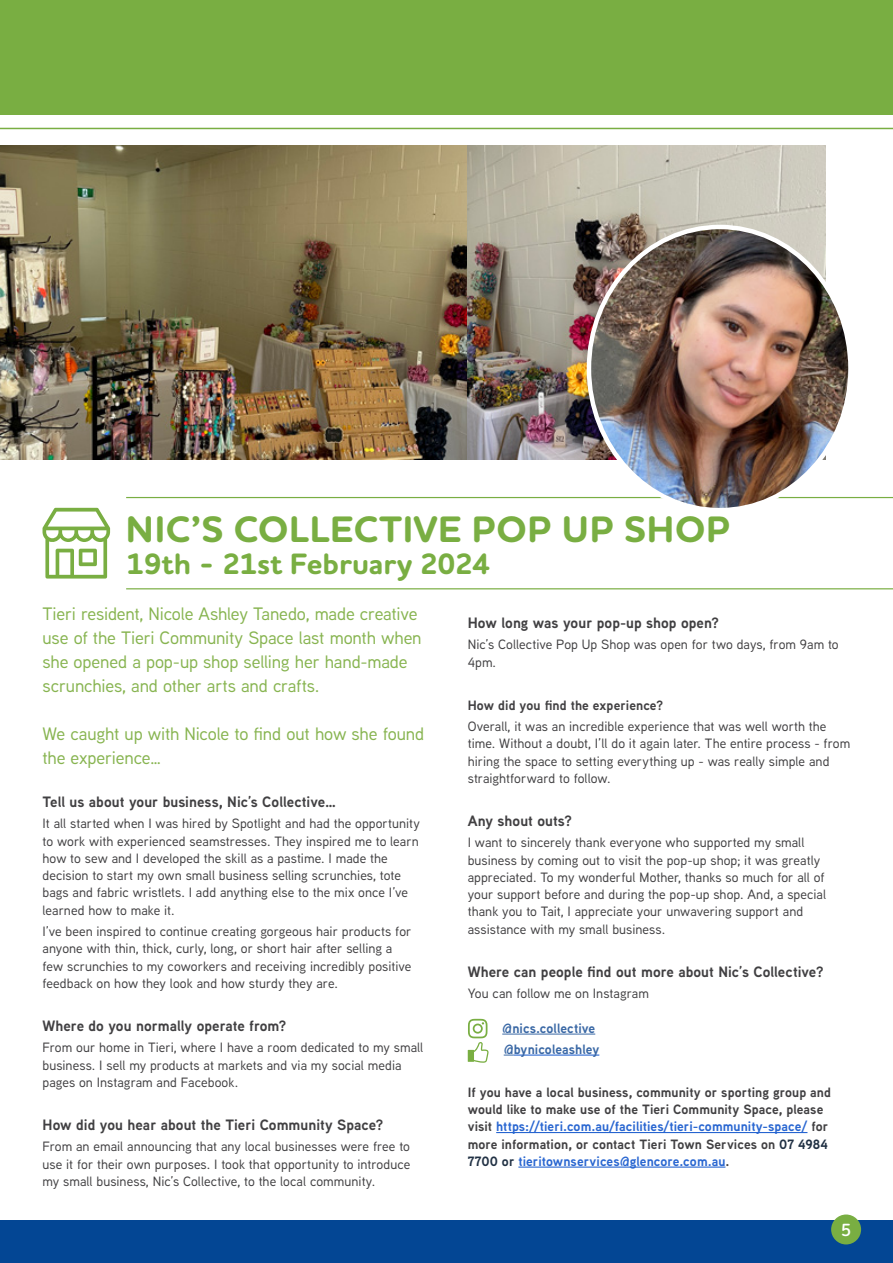
<style>
.page{position:relative;width:893px;height:1263px;background:#fff}
.page>*{position:absolute;margin:0;border:0;box-sizing:border-box;transform-origin:0 0}
.t1{font:700 37.5px "Houschka Rounded";letter-spacing:.015em;color:#79ae42}
.t2{font:700 30px "Houschka Rounded";color:#79ae42}
.t3{font:500 18px/24px "Aaux Next";letter-spacing:-.01em;color:#87b450}
.t4{font:600 18px "Houschka Rounded";color:#fff}
.t5{font:700 15px "Aaux Next";letter-spacing:.005em;color:#414042}
.t6{font:500 13.5px/17.2px "Aaux Next";letter-spacing:.005em;color:#414042}
.t7{font:700 13.5px/17.2px "Aaux Next";letter-spacing:.005em;color:#414042}
.t8{font:700 13.5px/21px "Aaux Next";letter-spacing:.005em;color:#3a68a5}
.s1{color:#2966d1}
.s2{color:#213144}
</style>
<div class="page">
<svg style="left:126px;top:497px;width:767px;height:92px"></svg>
<div style="left:0;top:0;width:893px;height:114px;background:#79ae42"></div>
<hr style="left:0;top:128px;width:893px;height:1px;background:#79ae42">
<hr style="left:502px;top:1034px;width:93px;height:1px;background:#3a68a5">
<hr style="left:514px;top:1055px;width:85px;height:1px;background:#15c">
<hr style="left:496px;top:1132px;width:311px;height:1px;background:#15c">
<hr style="left:518px;top:1167px;width:207px;height:1px;background:#15c">
<img style="left:0;top:145px;width:825px;height:314px">
<img style="left:589px;top:227px;width:261px;height:283px">
<svg style="left:43px;top:508px;width:67px;height:70px"></svg>
<svg style="left:468px;top:1019px;width:21px;height:44px"></svg>
<div style="left:0;top:1220px;width:893px;height:43px;background:#034694"></div>
<div style="left:831px;top:1214px;width:30px;height:30px;background:#79ae42;border-radius:50%"></div>
<h1 class="t1" style="left:126px;top:505px;width:606px">NIC’S COLLECTIVE POP UP SHOP</h1>
<h2 class="t2" style="left:126px;top:545px;width:366px">19th - 21st February 2024</h2>
<h3 class="t3" style="left:43px;top:601px;width:381px">Tieri resident, Nicole Ashley Tanedo, made creative use of the Tieri Community Space last month when she opened a pop-up shop selling her hand-made scrunchies, and other arts and crafts.</h3>
<h3 class="t3" style="left:43px;top:721px;width:383px">We caught up with Nicole to find out how she found the experience…</h3>
<p class="t5" style="left:43px;top:791px;width:295px">Tell us about your business, Nic’s Collective…</p>
<p class="t6" style="left:43px;top:815px;width:379px">It all started when I was hired by Spotlight and had the opportunity to work with experienced seamstresses. They inspired me to learn how to sew and I developed the skill as a pastime. I made the decision to start my own small business selling scrunchies, tote bags and fabric wristlets. I add anything else to the mix once I’ve learned how to make it.</p>
<p class="t6" style="left:43px;top:922px;width:370px">I’ve been inspired to continue creating gorgeous hair products for anyone with thin, thick, curly, long, or short hair after selling a few scrunchies to my coworkers and receiving incredibly positive feedback on how they look and how sturdy they are.</p>
<p class="t5" style="left:43px;top:1015px;width:246px">Where do you normally operate from?</p>
<p class="t6" style="left:43px;top:1039px;width:382px">From our home in Tieri, where I have a room dedicated to my small business. I sell my products at markets and via my social media pages on Instagram and Facebook.</p>
<p class="t5" style="left:43px;top:1114px;width:342px">How did you hear about the Tieri Community Space?</p>
<p class="t6" style="left:43px;top:1138px;width:369px;text-align:justify">From an email announcing that any local businesses were free to use it for their own purposes. I took that opportunity to introduce my small business, Nic’s Collective, to the local community.</p>
<p class="t5" style="left:468px;top:612px;width:253px">How long was your pop-up shop open?</p>
<p class="t6" style="left:468px;top:636px;width:372px">Nic’s Collective Pop Up Shop was open for two days, from 9am to<br>4pm.</p>
<p class="t7" style="left:468px;top:696px;width:197px">How did you find the experience?</p>
<p class="t6" style="left:468px;top:717px;width:384px">Overall, it was an incredible experience that was well worth the time. Without a doubt, I’ll do it again later. The entire process - from hiring the space to setting everything up - was really simple and straightforward to follow.</p>
<p class="t5" style="left:468px;top:810px;width:106px">Any shout outs?</p>
<p class="t6" style="left:468px;top:834px;width:360px">I want to sincerely thank everyone who supported my small business by coming out to visit the pop-up shop; it was greatly appreciated. To my wonderful Mother, thanks so much for all of your support before and during the pop-up shop. And, a special thank you to Tait, I appreciate your unwavering support and assistance with my small business.</p>
<p class="t5" style="left:468px;top:961px;width:357px">Where can people find out more about Nic’s Collective?</p>
<p class="t6" style="left:468px;top:984px;width:183px">You can follow me on Instagram</p>
<p class="t8" style="left:502px;top:1017px;width:99px">@nics.collective @bynicoleashley</p>
<p class="t7" style="left:468px;top:1083px;width:365px">If you have a local business, community or sporting group and would like to make use of the Tieri Community Space, please visit <span class="s1">https://tieri.com.au/facilities/tieri-community-space/</span> for more information, or contact Tieri Town Services on <span class="s2">07 4984<br>7700 or</span> <span class="s1">tieritownservices@glencore.com.au</span>.</p>
<h3 class="t4" style="left:841px;top:1218px;width:12px">5</h3>
</div>
